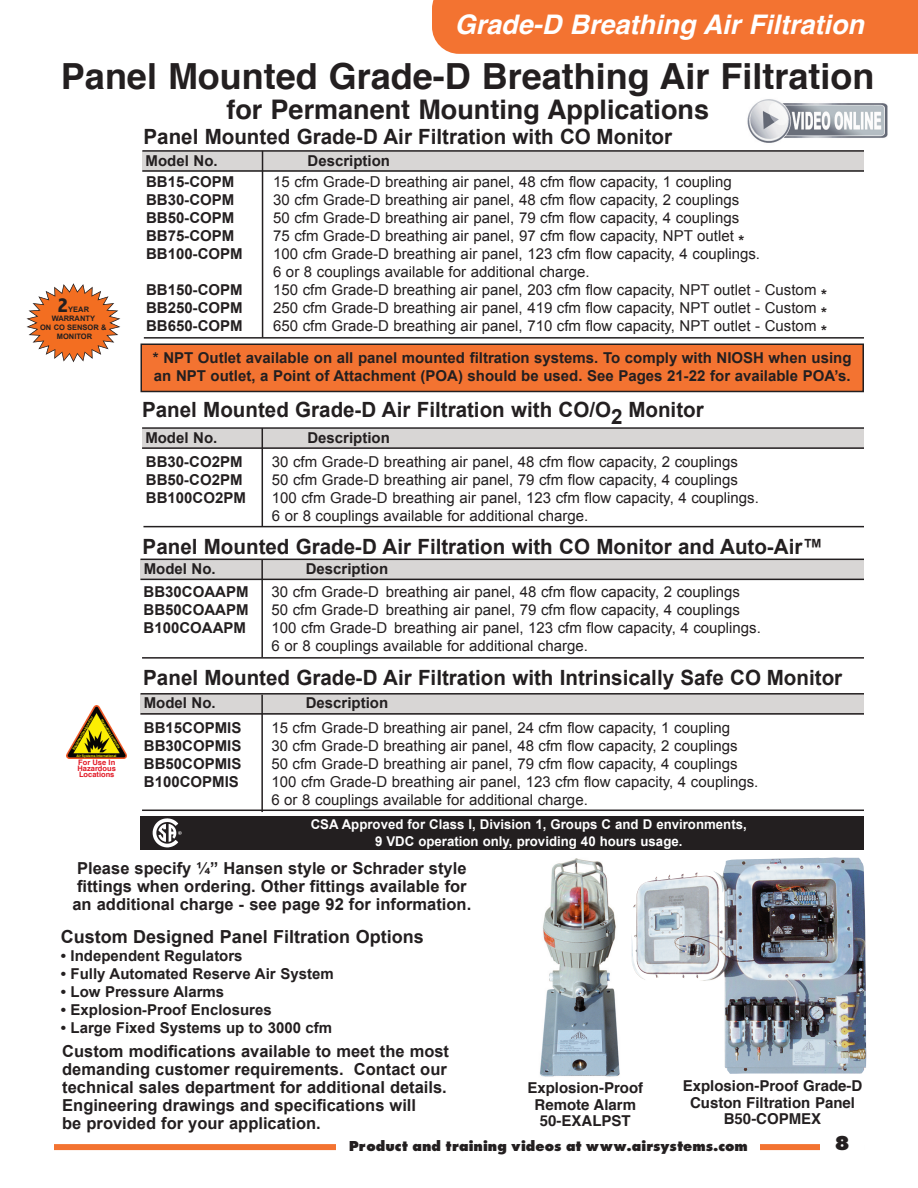
<style>
.page{position:relative;width:918px;height:1188px;background:#fff}
.page>*{position:absolute;margin:0;border:0;box-sizing:border-box;transform-origin:0 0}
.t1{font:700 36px "Helvetica";color:#231f20}
.t2{font:700 27px "Helvetica";color:#231f20}
.t3{font:italic 700 27px "Helvetica";color:#fff}
.t4{font:700 21px "Arial";color:#231f20}
.t5{font:800 condensed 21px "Abadi";color:#231f20}
.t6{font:21px "Futura Extra Bold DTC";color:#231f20}
.t7{font:700 18px "Arial";color:#231f20}
.t8{font:700 16.5px/18px "Arial";color:#231f20}
.t9{font:15px/18px "Arial";color:#231f20}
.t10{font:700 15px/18px "Arial";color:#231f20}
.t11{font:700 15px/16.5px "Helvetica";color:#231f20;text-align:center}
.t12{font:15px "Futura Extra Bold DTC";color:#231f20}
.t13{font:700 13.5px/16.2px "Arial";color:#fff;text-align:center}
.t14{font:700 7.5px "Arial";color:#231f20}
.t15{font:700 7.5px/6px "Helvetica";color:#e21926;text-align:justify}
.t16{font:700 3.3px "Helvetica";color:#fff101}
.s1{font-weight:700}
</style>
<div class="page">
<img style="left:747px;top:99px;width:141px;height:44px">
<div style="left:142px;top:429px;width:722px;height:20px;background:#d8d6d5"></div>
<svg style="left:27px;top:283px;width:93px;height:79px"></svg>
<div style="left:54px;top:1144px;width:810px;height:6px;background:#f37331"></div>
<div style="left:821px;top:1134px;width:43px;height:23px;background:#fff"></div>
<div style="left:432px;top:0;width:486px;height:54px;background:#f37331"></div>
<img style="left:66px;top:706px;width:60px;height:53px">
<img style="left:540px;top:858px;width:80px;height:219px">
<img style="left:632px;top:857px;width:234px;height:217px">
<div style="left:142px;top:151px;width:722px;height:21px;background:#d8d6d5"></div>
<hr style="left:142px;top:150px;width:722px;height:2px;background:#231f20">
<hr style="left:142px;top:170px;width:722px;height:2px;background:#231f20">
<hr style="left:262px;top:151px;width:1px;height:187px;background:#231f20">
<hr style="left:144px;top:337px;width:720px;height:2px;background:#231f20">
<hr style="left:142px;top:427px;width:722px;height:2px;background:#231f20">
<hr style="left:142px;top:447px;width:722px;height:2px;background:#231f20">
<hr style="left:262px;top:428px;width:1px;height:99px;background:#231f20">
<hr style="left:143px;top:526px;width:721px;height:1px;background:#231f20">
<div style="left:140px;top:694px;width:724px;height:21px;background:#d8d6d5"></div>
<hr style="left:140px;top:693px;width:724px;height:2px;background:#231f20">
<hr style="left:140px;top:713px;width:724px;height:2px;background:#231f20">
<hr style="left:261px;top:695px;width:2px;height:117px;background:#231f20">
<hr style="left:142px;top:810px;width:722px;height:1px;background:#231f20">
<div style="left:141px;top:559px;width:723px;height:21px;background:#d8d6d5"></div>
<hr style="left:141px;top:559px;width:723px;height:1px;background:#231f20">
<hr style="left:141px;top:579px;width:723px;height:1px;background:#231f20">
<hr style="left:261px;top:559px;width:2px;height:98px;background:#231f20">
<hr style="left:142px;top:657px;width:722px;height:2px;background:#231f20">
<div style="left:141px;top:344px;width:722px;height:48px;background:#f37331"></div>
<div style="left:141px;top:344px;width:723px;height:48px;border:2px solid #231f20"></div>
<div style="left:336px;top:1136px;width:424px;height:23px;background:#fff"></div>
<div style="left:141px;top:816px;width:723px;height:34px;background:#231f20"></div>
<img style="left:153px;top:818px;width:29px;height:29px">
<h2 class="t3" style="left:455px;top:13px;width:411px">Grade-D Breathing Air Filtration</h2>
<h1 class="t1" style="left:61px;top:61px;width:815px">Panel Mounted Grade-D Breathing Air Filtration</h1>
<h2 class="t2" style="left:226px;top:98px;width:484px">for Permanent Mounting Applications</h2>
<h3 class="t5" style="left:58px;top:293px;width:12px">2</h3>
<p class="t14" style="left:68px;top:305px;width:22px">yEAR</p>
<p class="t14" style="left:52px;top:314px;width:45px">wARRANTy</p>
<p class="t14" style="left:40px;top:323px;width:68px">ON CO SENSOR &amp;</p>
<p class="t14" style="left:57px;top:332px;width:37px">MONITOR</p>
<p class="t16" style="left:72px;top:749px;width:40px;rotate:-60deg">Equipment Designed for</p>
<p class="t16" style="left:103px;top:718px;width:35px;rotate:58deg">Hazardous Locations</p>
<p class="t16" style="left:76px;top:753px;width:41px">Air Systems International</p>
<p class="t15" style="left:78px;top:760px;width:40px">For Use In Hazardous Locations</p>
<h3 class="t4" style="left:144px;top:125px;width:530px">Panel Mounted Grade-D Air Filtration with CO Monitor</h3>
<p class="t10" style="left:146px;top:151px;width:74px">Model No.</p>
<p class="t10" style="left:308px;top:151px;width:84px">Description</p>
<p class="t10" style="left:146px;top:173px;width:90px">BB15-COPM</p>
<p class="t9" style="left:273px;top:173px;width:460px">15 cfm Grade-D breathing air panel, 48 cfm flow capacity, 1 coupling</p>
<p class="t10" style="left:146px;top:191px;width:90px">BB30-COPM</p>
<p class="t9" style="left:273px;top:191px;width:468px">30 cfm Grade-D breathing air panel, 48 cfm flow capacity, 2 couplings</p>
<p class="t10" style="left:146px;top:209px;width:90px">BB50-COPM</p>
<p class="t9" style="left:273px;top:209px;width:468px">50 cfm Grade-D breathing air panel, 79 cfm flow capacity, 4 couplings</p>
<p class="t10" style="left:146px;top:227px;width:90px">BB75-COPM</p>
<p class="t9" style="left:273px;top:227px;width:473px">75 cfm Grade-D breathing air panel, 97 cfm flow capacity, NPT outlet <span class="s1">*</span></p>
<p class="t10" style="left:146px;top:245px;width:98px">BB100-COPM</p>
<p class="t9" style="left:273px;top:245px;width:489px">100 cfm Grade-D breathing air panel, 123 cfm flow capacity, 4 couplings.<br>6 or 8 couplings available for additional charge.</p>
<p class="t10" style="left:146px;top:281px;width:98px">BB150-COPM</p>
<p class="t9" style="left:273px;top:281px;width:555px">150 cfm Grade-D breathing air panel, 203 cfm flow capacity, NPT outlet - Custom <span class="s1">*</span></p>
<p class="t10" style="left:146px;top:299px;width:98px">BB250-COPM</p>
<p class="t9" style="left:273px;top:299px;width:555px">250 cfm Grade-D breathing air panel, 419 cfm flow capacity, NPT outlet - Custom <span class="s1">*</span></p>
<p class="t10" style="left:146px;top:317px;width:98px">BB650-COPM</p>
<p class="t9" style="left:273px;top:317px;width:555px">650 cfm Grade-D breathing air panel, 710 cfm flow capacity, NPT outlet - Custom <span class="s1">*</span></p>
<p class="t10" style="left:153px;top:349px;width:700px">* NPT Outlet available on all panel mounted filtration systems. To comply with NIOSH when using an NPT outlet, a Point of Attachment (POA) should be used. See Pages 21-22 for available POA’s.</p>
<h3 class="t4" style="left:142px;top:398px;width:563px">Panel Mounted Grade-D Air Filtration with CO/O2 Monitor</h3>
<p class="t10" style="left:146px;top:453px;width:98px">BB30-CO2PM</p>
<p class="t9" style="left:272px;top:453px;width:468px">30 cfm Grade-D breathing air panel, 48 cfm flow capacity, 2 couplings</p>
<p class="t10" style="left:146px;top:471px;width:98px">BB50-CO2PM</p>
<p class="t9" style="left:272px;top:471px;width:468px">50 cfm Grade-D breathing air panel, 79 cfm flow capacity, 4 couplings</p>
<p class="t10" style="left:146px;top:489px;width:102px">BB100CO2PM</p>
<p class="t9" style="left:272px;top:489px;width:489px">100 cfm Grade-D breathing air panel, 123 cfm flow capacity, 4 couplings.<br>6 or 8 couplings available for additional charge.</p>
<h3 class="t4" style="left:143px;top:535px;width:682px">Panel Mounted Grade-D Air Filtration with CO Monitor and Auto-Air™</h3>
<p class="t10" style="left:145px;top:428px;width:74px">Model No.</p>
<p class="t10" style="left:307px;top:428px;width:84px">Description</p>
<p class="t10" style="left:144px;top:560px;width:74px">Model No.</p>
<p class="t10" style="left:306px;top:560px;width:84px">Description</p>
<p class="t10" style="left:144px;top:583px;width:107px">BB30COAAPM</p>
<p class="t9" style="left:272px;top:583px;width:470px">30 cfm Grade-D breathing air panel, 48 cfm flow capacity, 2 couplings</p>
<p class="t10" style="left:144px;top:601px;width:107px">BB50COAAPM</p>
<p class="t9" style="left:272px;top:601px;width:470px">50 cfm Grade-D breathing air panel, 79 cfm flow capacity, 4 couplings</p>
<p class="t10" style="left:144px;top:619px;width:104px">B100COAAPM</p>
<p class="t9" style="left:272px;top:619px;width:491px">100 cfm Grade-D breathing air panel, 123 cfm flow capacity, 4 couplings.<br>6 or 8 couplings available for additional charge.</p>
<h3 class="t4" style="left:143px;top:666px;width:701px">Panel Mounted Grade-D Air Filtration with Intrinsically Safe CO Monitor</h3>
<p class="t10" style="left:144px;top:694px;width:74px">Model No.</p>
<p class="t10" style="left:306px;top:694px;width:84px">Description</p>
<p class="t10" style="left:144px;top:719px;width:99px">BB15COPMIS</p>
<p class="t9" style="left:271px;top:719px;width:460px">15 cfm Grade-D breathing air panel, 24 cfm flow capacity, 1 coupling</p>
<p class="t10" style="left:144px;top:737px;width:99px">BB30COPMIS</p>
<p class="t9" style="left:271px;top:737px;width:468px">30 cfm Grade-D breathing air panel, 48 cfm flow capacity, 2 couplings</p>
<p class="t10" style="left:144px;top:755px;width:99px">BB50COPMIS</p>
<p class="t9" style="left:271px;top:755px;width:468px">50 cfm Grade-D breathing air panel, 79 cfm flow capacity, 4 couplings</p>
<p class="t10" style="left:144px;top:773px;width:97px">B100COPMIS</p>
<p class="t9" style="left:271px;top:773px;width:489px">100 cfm Grade-D breathing air panel, 123 cfm flow capacity, 4 couplings.<br>6 or 8 couplings available for additional charge.</p>
<p class="t13" style="left:311px;top:817px;width:438px">CSA Approved for Class I, Division 1, Groups C and D environments,<br>9 VDC operation only, providing 40 hours usage.</p>
<p class="t8" style="left:72px;top:860px;width:400px">Please specify ¼” Hansen style or Schrader style fittings when ordering. Other fittings available for an additional charge - see page 92 for information.</p>
<p class="t7" style="left:61px;top:927px;width:365px">Custom Designed Panel Filtration Options</p>
<p class="t10" style="left:61px;top:947px;width:183px">• Independent Regulators</p>
<p class="t10" style="left:61px;top:965px;width:274px">• Fully Automated Reserve Air System</p>
<p class="t10" style="left:61px;top:983px;width:165px">• Low Pressure Alarms</p>
<p class="t10" style="left:61px;top:1001px;width:213px">• Explosion-Proof Enclosures</p>
<p class="t10" style="left:61px;top:1019px;width:273px">• Large Fixed Systems up to 3000 cfm</p>
<p class="t8" style="left:62px;top:1042px;width:388px">Custom modifications available to meet the most demanding customer requirements. Contact our technical sales department for additional details.<br>Engineering drawings and specifications will<br>be provided for your application.</p>
<p class="t11" style="left:527px;top:1081px;width:117px">Explosion-Proof<br>Remote Alarm<br>50-EXALPST</p>
<p class="t11" style="left:683px;top:1079px;width:181px">Explosion-Proof Grade-D<br>Custon Filtration Panel<br>B50-COPMEX</p>
<p class="t12" style="left:349px;top:1137px;width:400px">Product and training videos at www.airsystems.com</p>
<h3 class="t6" style="left:835px;top:1130px;width:16px">8</h3>
</div>
